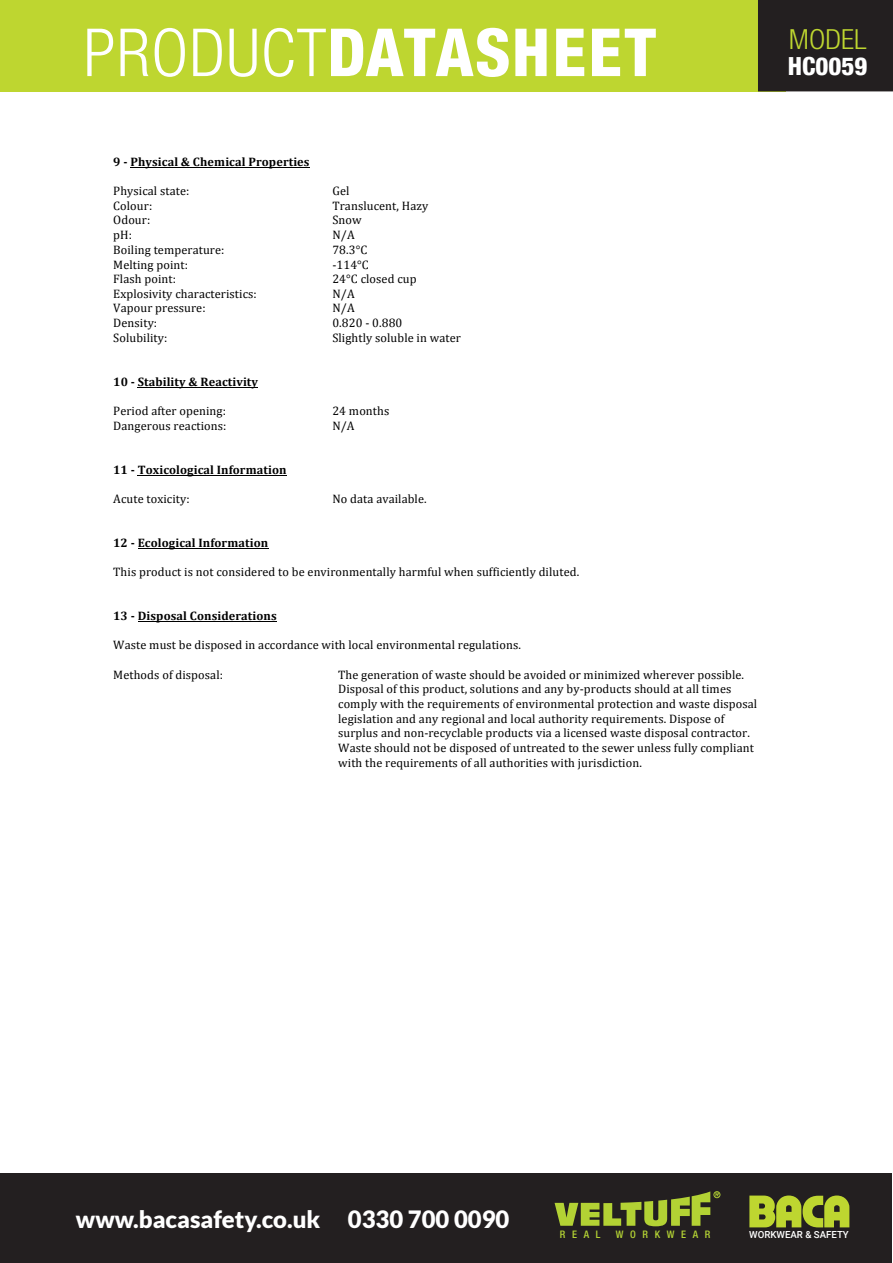
<style>
.page{position:relative;width:893px;height:1263px;background:#fff}
.page>*{position:absolute;margin:0;border:0;box-sizing:border-box;transform-origin:0 0}
.t1{font:800 condensed 66.3px "Helvetica Neue LT Com";letter-spacing:.02em;color:#fff}
.t2{font:300 condensed 27.75px "Helvetica Neue LT Com";color:#bed630;scale:1.06 1}
.t3{font:800 condensed 24.9px "Helvetica Neue LT Com";color:#fff}
.Body_copy{font:900 23.85px "Lato";color:#fff}
.t4{font:12.3px/14.7px "Cambria";letter-spacing:.01em;color:#000}
.t5{font:700 12.3px "Cambria";letter-spacing:.01em;color:#000}
.t6{font:500 condensed 10.35px "Helvetica Neue LT Com";letter-spacing:.64em;color:#b3d234}
.t7{font:500 9.75px "Roboto";color:#fff}
.s1{font-weight:300}
</style>
<div class="page">
<div style="left:0;top:0;width:785px;height:91px;background:#bed630"></div>
<div style="left:757px;top:0;width:136px;height:92px;background:#231f20"></div>
<div style="left:0;top:1174px;width:891px;height:89px;background:#231f20"></div>
<svg style="left:555px;top:1191px;width:165px;height:35px"></svg>
<svg style="left:749px;top:1195px;width:100px;height:32px"></svg>
<hr style="left:130px;top:167px;width:180px;height:1px;background:#000">
<hr style="left:138px;top:387px;width:120px;height:1px;background:#000">
<hr style="left:138px;top:475px;width:149px;height:1px;background:#000">
<hr style="left:138px;top:548px;width:130px;height:1px;background:#000">
<hr style="left:138px;top:621px;width:139px;height:1px;background:#000">
<p class="t1" style="left:84px;top:12px;width:574px"><span class="s1">PRODUCT</span>DATASHEET</p>
<p class="t5" style="left:113px;top:153px;width:198px">9 - Physical &amp; Chemical Properties</p>
<p class="t4" style="left:113px;top:183px;width:78px">Physical state:</p>
<p class="t4" style="left:332px;top:183px;width:19px">Gel</p>
<p class="t4" style="left:113px;top:198px;width:40px">Colour:</p>
<p class="t4" style="left:332px;top:198px;width:97px">Translucent, Hazy</p>
<p class="t4" style="left:113px;top:213px;width:39px">Odour:</p>
<p class="t4" style="left:332px;top:213px;width:31px">Snow</p>
<p class="t4" style="left:113px;top:228px;width:20px">pH:</p>
<p class="t4" style="left:332px;top:228px;width:24px">N/A</p>
<p class="t4" style="left:113px;top:242px;width:113px">Boiling temperature:</p>
<p class="t4" style="left:332px;top:242px;width:36px">78.3°C</p>
<p class="t4" style="left:113px;top:257px;width:76px">Melting point:</p>
<p class="t4" style="left:332px;top:257px;width:38px">-114°C</p>
<p class="t4" style="left:113px;top:272px;width:64px">Flash point:</p>
<p class="t4" style="left:332px;top:272px;width:86px">24°C closed cup</p>
<p class="t4" style="left:113px;top:286px;width:145px">Explosivity characteristics:</p>
<p class="t4" style="left:332px;top:286px;width:24px">N/A</p>
<p class="t4" style="left:113px;top:301px;width:94px">Vapour pressure:</p>
<p class="t4" style="left:332px;top:301px;width:24px">N/A</p>
<p class="t4" style="left:113px;top:315px;width:45px">Density:</p>
<p class="t4" style="left:332px;top:315px;width:72px">0.820 - 0.880</p>
<p class="t4" style="left:113px;top:330px;width:56px">Solubility:</p>
<p class="t4" style="left:332px;top:330px;width:130px">Slightly soluble in water</p>
<p class="t5" style="left:113px;top:373px;width:146px">10 - Stability &amp; Reactivity</p>
<p class="t4" style="left:113px;top:403px;width:114px">Period after opening:</p>
<p class="t4" style="left:332px;top:403px;width:59px">24 months</p>
<p class="t4" style="left:113px;top:418px;width:115px">Dangerous reactions:</p>
<p class="t4" style="left:332px;top:418px;width:24px">N/A</p>
<p class="t5" style="left:113px;top:461px;width:175px">11 - Toxicological Information</p>
<p class="t4" style="left:113px;top:491px;width:78px">Acute toxicity:</p>
<p class="t4" style="left:332px;top:491px;width:96px">No data available.</p>
<p class="t5" style="left:113px;top:534px;width:156px">12 - Ecological Information</p>
<p class="t4" style="left:113px;top:565px;width:467px">This product is not considered to be environmentally harmful when sufficiently diluted.</p>
<p class="t5" style="left:113px;top:607px;width:165px">13 - Disposal Considerations</p>
<p class="t4" style="left:113px;top:638px;width:409px">Waste must be disposed in accordance with local environmental regulations.</p>
<p class="t4" style="left:113px;top:667px;width:111px">Methods of disposal:</p>
<p class="t4" style="left:338px;top:667px;width:421px">The generation of waste should be avoided or minimized wherever possible.<br>Disposal of this product, solutions and any by-products should at all times comply with the requirements of environmental protection and waste disposal legislation and any regional and local authority requirements. Dispose of surplus and non-recyclable products via a licensed waste disposal contractor.<br>Waste should not be disposed of untreated to the sewer unless fully compliant with the requirements of all authorities with jurisdiction.</p>
<p class="t2" style="left:789px;top:23px;width:75px">MODEL</p>
<p class="t3" style="left:788px;top:51px;width:81px">HC0059</p>
<p class="Body_copy" style="left:76px;top:1205px;width:435px">www.bacasafety.co.uk 0330 700 0090</p>
<p class="t6" style="left:560px;top:1228px;width:42px">REAL</p>
<p class="t6" style="left:616px;top:1228px;width:96px">WORKWEAR</p>
<p class="t7" style="left:749px;top:1228px;width:101px">WORKWEAR &amp; SAFETY</p>
</div>
